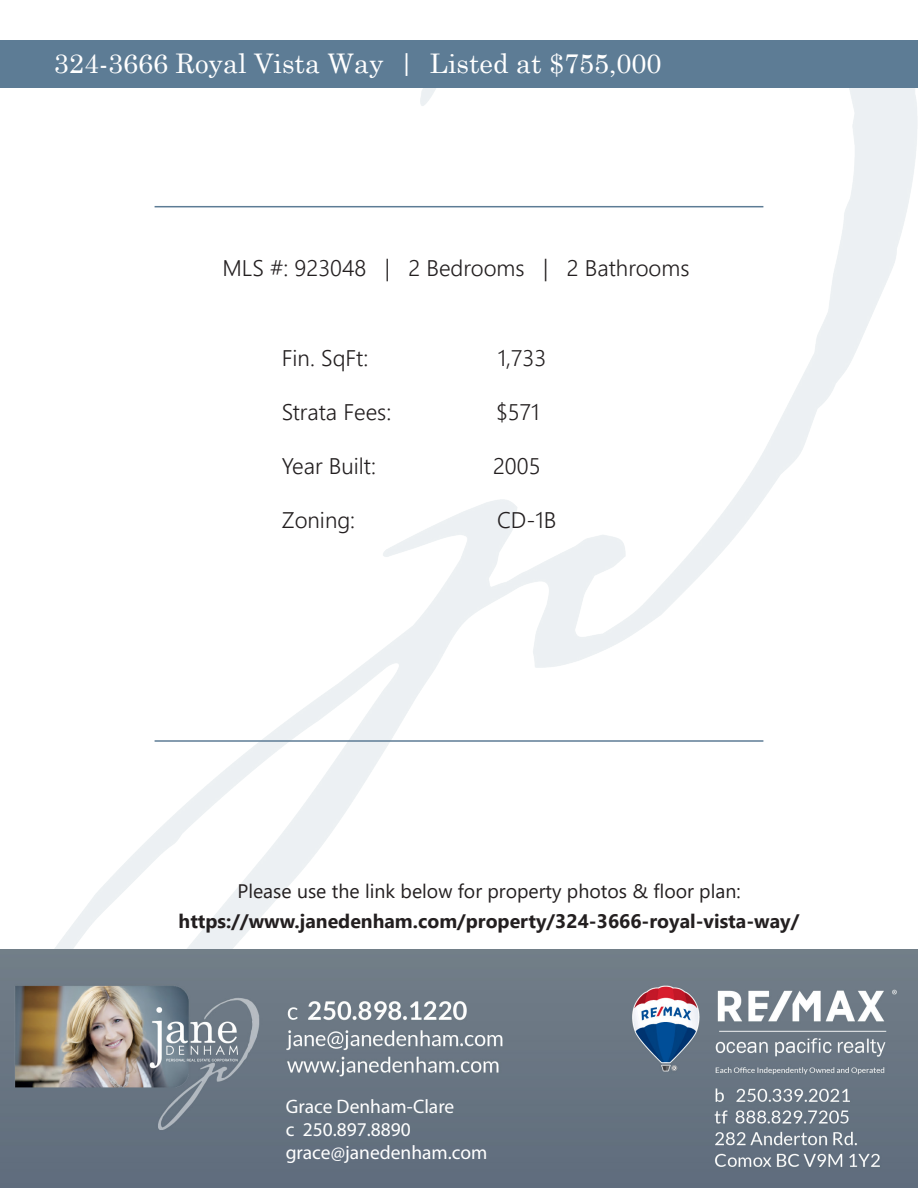
<style>
.page{position:relative;width:918px;height:1188px;background:#fff}
.page>*{position:absolute;margin:0;border:0;box-sizing:border-box;transform-origin:0 0}
.t1{font:27px "Century Schoolbook";color:#fff}
.t2{font:300 22.5px "Segoe UI";color:#231f20}
.t3{font:700 19.5px "Segoe UI";color:#231f20}
.t4{font:19.5px "Myriad Pro";color:#fff}
.t5{font:19.5px "Segoe UI";color:#231f20}
</style>
<div class="page">
<img style="left:0;top:70px;width:918px;height:1118px">
<hr style="left:155px;top:740px;width:608px;height:2px;background:#5d7c95">
<hr style="left:155px;top:206px;width:608px;height:1px;background:#5d7c95">
<div style="left:1px;top:40px;width:917px;height:48px;background:#5d7c95"></div>
<p class="t1" style="left:54px;top:40px;width:609px">324-3666 Royal Vista Way | Listed at $755,000</p>
<p class="t2" style="left:222px;top:246px;width:469px">MLS #: 923048 | 2 Bedrooms | 2 Bathrooms</p>
<p class="t2" style="left:282px;top:337px;width:88px">Fin. SqFt:</p>
<p class="t2" style="left:498px;top:337px;width:50px">1,733</p>
<p class="t2" style="left:282px;top:391px;width:111px">Strata Fees:</p>
<p class="t2" style="left:496px;top:391px;width:45px">$571</p>
<p class="t2" style="left:282px;top:445px;width:96px">Year Built:</p>
<p class="t2" style="left:493px;top:445px;width:49px">2005</p>
<p class="t2" style="left:282px;top:499px;width:75px">Zoning:</p>
<p class="t2" style="left:497px;top:499px;width:61px">CD-1B</p>
<p class="t5" style="left:237px;top:873px;width:505px">Please use the link below for property photos &amp; floor plan:</p>
<p class="t3" style="left:179px;top:903px;width:622px">https://www.janedenham.com/property/324-3666-royal-vista-way/</p>
<p class="t4" style="left:286px;top:1094px;width:170px">Grace Denham-Clare</p>
<p class="t4" style="left:286px;top:1117px;width:127px">c 250.897.8890</p>
<p class="t4" style="left:286px;top:1141px;width:203px">grace@janedenham.com</p>
</div>
